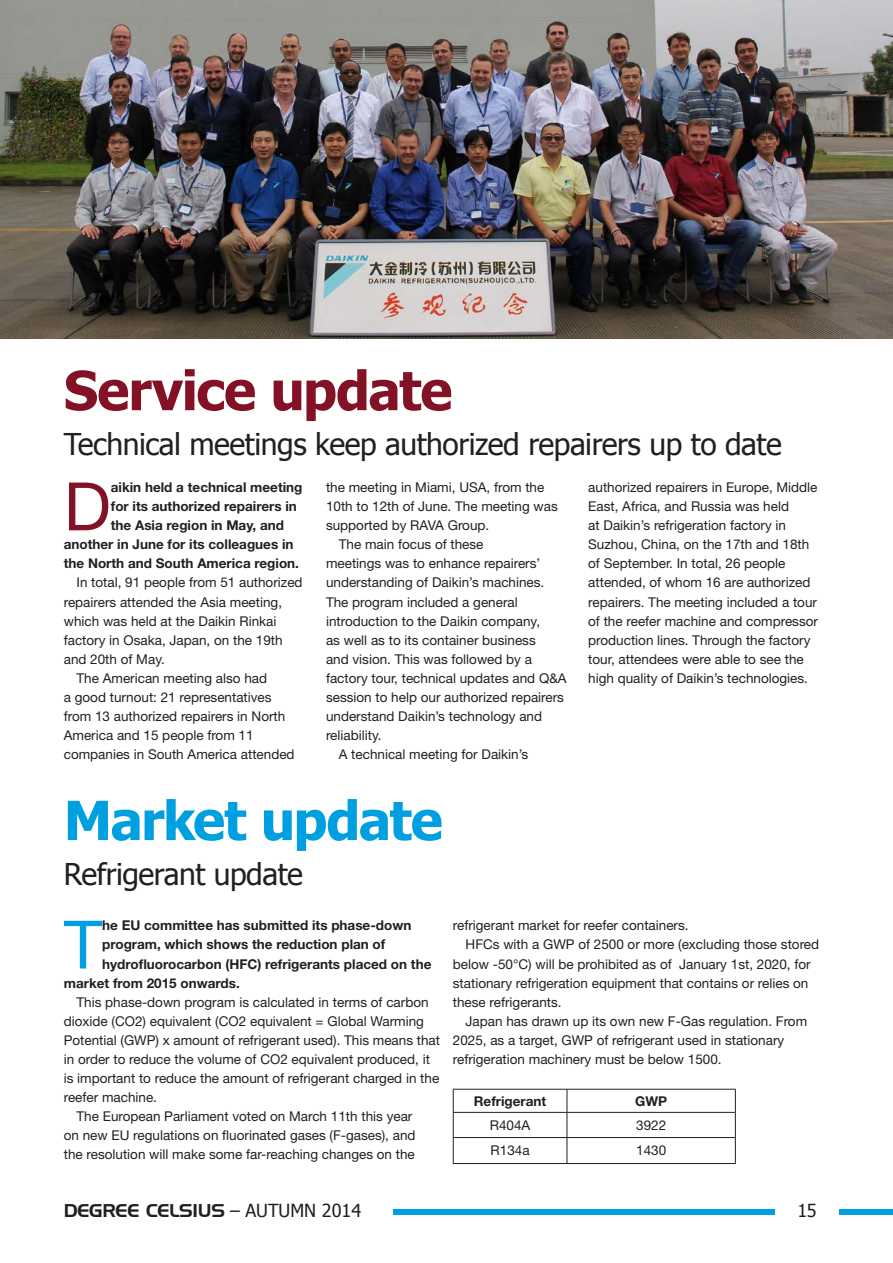
<style>
.page{position:relative;width:893px;height:1263px;background:#fff}
.page>*{position:absolute;margin:0;border:0;box-sizing:border-box;transform-origin:0 0}
.body_drop_cap{font:66.9px "Helvetica Neue LT Std";color:#841227}
.body_drop_cap-2{font:66.9px "Helvetica Neue LT Std";color:#00a0e0}
.haedline_small{font:700 54px "Tahoma";letter-spacing:-.02em;color:#841227}
.haedline_small-2{font:700 54px "Tahoma";letter-spacing:-.03em;color:#00a0e0}
.intro_copy{font:30px "Tahoma";letter-spacing:-.015em;color:#231f20}
.t1{font:18px "Handel Gothic BT";letter-spacing:-.015em;color:#231f20}
.t2{font:18px "Tahoma";color:#231f20}
.body_indent{font:13.5px/19px "Helvetica Neue LT Std";color:#231f20}
.body_drop_cap-3{font:700 13.5px "Helvetica Neue LT Std";color:#231f20}
.body{font:13.5px "Helvetica Neue LT Std";color:#231f20}
.body-2{font:700 13.5px "Helvetica Neue LT Std";color:#231f20}
.s1{font-family:"Tahoma"}
</style>
<div class="page">
<div style="left:393px;top:1209px;width:500px;height:6px;background:#00a0e0"></div>
<div style="left:775px;top:1204px;width:64px;height:42px;background:#fff"></div>
<img style="left:0;top:0;width:893px;height:338px">
<hr style="left:453px;top:1089px;width:114px;height:1px;background:#231f20">
<hr style="left:567px;top:1089px;width:169px;height:1px;background:#231f20">
<hr style="left:453px;top:1112px;width:114px;height:1px;background:#231f20">
<hr style="left:567px;top:1112px;width:169px;height:1px;background:#231f20">
<hr style="left:453px;top:1137px;width:114px;height:1px;background:#231f20">
<svg style="left:453px;top:1089px;width:1px;height:74px"></svg>
<hr style="left:567px;top:1137px;width:169px;height:1px;background:#231f20">
<svg style="left:567px;top:1089px;width:1px;height:74px"></svg>
<svg style="left:735px;top:1089px;width:1px;height:74px"></svg>
<hr style="left:453px;top:1163px;width:114px;height:1px;background:#231f20">
<hr style="left:567px;top:1163px;width:169px;height:1px;background:#231f20">
<p class="haedline_small" style="left:64px;top:353px;width:390px">Service update</p>
<p class="intro_copy" style="left:64px;top:424px;width:720px">Technical meetings keep authorized repairers up to date</p>
<p class="body_drop_cap" style="left:64px;top:467px;width:49px">D</p>
<p class="body_drop_cap-3" style="left:111px;top:479px;width:193px">aikin held a technical meeting</p>
<p class="body_drop_cap-3" style="left:111px;top:498px;width:187px">for its authorized repairers in</p>
<p class="body_drop_cap-3" style="left:111px;top:517px;width:175px">the Asia region in May, and</p>
<p class="body_drop_cap-3" style="left:64px;top:536px;width:231px">another in June for its colleagues in</p>
<p class="body_drop_cap-3" style="left:64px;top:555px;width:237px">the North and South America region.</p>
<p class="body_indent" style="left:64px;top:573px;width:240px;text-indent:13px">In total, 91 people from 51 authorized repairers attended the Asia meeting, which was held at the Daikin Rinkai factory in Osaka, Japan, on the 19th and 20th of May.</p>
<p class="body_indent" style="left:64px;top:668px;width:232px;text-indent:13px">The American meeting also had<br>a good turnout: 21 representatives from 13 authorized repairers in North America and 15 people from 11 companies in South America attended</p>
<p class="body_indent" style="left:326px;top:478px;width:233px">the meeting in Miami, USA, from the<br>10th to 12th of June. The meeting was supported by RAVA Group.</p>
<p class="body_indent" style="left:326px;top:535px;width:242px;text-indent:13px">The main focus of these<br>meetings was to enhance repairers’ understanding of Daikin’s machines.<br>The program included a general introduction to the Daikin company,<br>as well as to its container business<br>and vision. This was followed by a factory tour, technical updates and Q&amp;A session to help our authorized repairers understand Daikin’s technology and reliability.</p>
<p class="body_indent" style="left:339px;top:744px;width:191px">A technical meeting for Daikin’s</p>
<p class="haedline_small-2" style="left:64px;top:782px;width:380px">Market update</p>
<p class="intro_copy" style="left:64px;top:853px;width:241px">Refrigerant update</p>
<p class="body_indent" style="left:588px;top:478px;width:231px">authorized repairers in Europe, Middle East, Africa, and Russia was held<br>at Daikin’s refrigeration factory in Suzhou, China, on the 17th and 18th of September. In total, 26 people attended, of whom 16 are authorized repairers. The meeting included a tour of the reefer machine and compressor production lines. Through the factory tour, attendees were able to see the high quality of Daikin’s technologies.</p>
<p class="body_drop_cap-2" style="left:64px;top:905px;width:40px">T</p>
<p class="body_drop_cap-3" style="left:102px;top:917px;width:311px">he EU committee has submitted its phase-down</p>
<p class="body_drop_cap-3" style="left:102px;top:936px;width:285px">program, which shows the reduction plan of</p>
<p class="body_drop_cap-3" style="left:102px;top:955px;width:331px">hydrofluorocarbon (HFC) refrigerants placed on the</p>
<p class="body_drop_cap-3" style="left:64px;top:974px;width:177px">market from 2015 onwards.</p>
<p class="body_indent" style="left:64px;top:992px;width:378px;text-indent:13px">This phase-down program is calculated in terms of carbon dioxide (CO2) equivalent (CO2 equivalent = Global Warming Potential (GWP) x amount of refrigerant used). This means that in order to reduce the volume of CO2 equivalent produced, it is important to reduce the amount of refrigerant charged in the reefer machine.</p>
<p class="body_indent" style="left:64px;top:1106px;width:353px;text-indent:13px">The European Parliament voted on March 11th this year on new EU regulations on fluorinated gases (F-gases), and the resolution will make some far-reaching changes on the</p>
<p class="body_indent" style="left:453px;top:916px;width:237px">refrigerant market for reefer containers.</p>
<p class="body_indent" style="left:453px;top:935px;width:368px;text-indent:13px">HFCs with a GWP of 2500 or more (excluding those stored below -50°C) will be prohibited as of January 1st, 2020, for stationary refrigeration equipment that contains or relies on these refrigerants.</p>
<p class="body_indent" style="left:453px;top:1011px;width:356px;text-indent:13px">Japan has drawn up its own new F-Gas regulation. From<br>2025, as a target, GWP of refrigerant used in stationary refrigeration machinery must be below 1500.</p>
<p class="body-2" style="left:474px;top:1092px;width:74px">Refrigerant</p>
<p class="body-2" style="left:635px;top:1092px;width:33px">GWP</p>
<p class="body" style="left:490px;top:1117px;width:42px">R404A</p>
<p class="body" style="left:636px;top:1117px;width:32px">3922</p>
<p class="body" style="left:491px;top:1142px;width:41px">R134a</p>
<p class="body" style="left:636px;top:1142px;width:32px">1430</p>
<h3 class="t1" style="left:64px;top:1200px;width:299px">DEGREE CELSIUS <span class="s1">– AUTUMN 2014</span></h3>
<h3 class="t2" style="left:797px;top:1199px;width:21px">15</h3>
</div>
